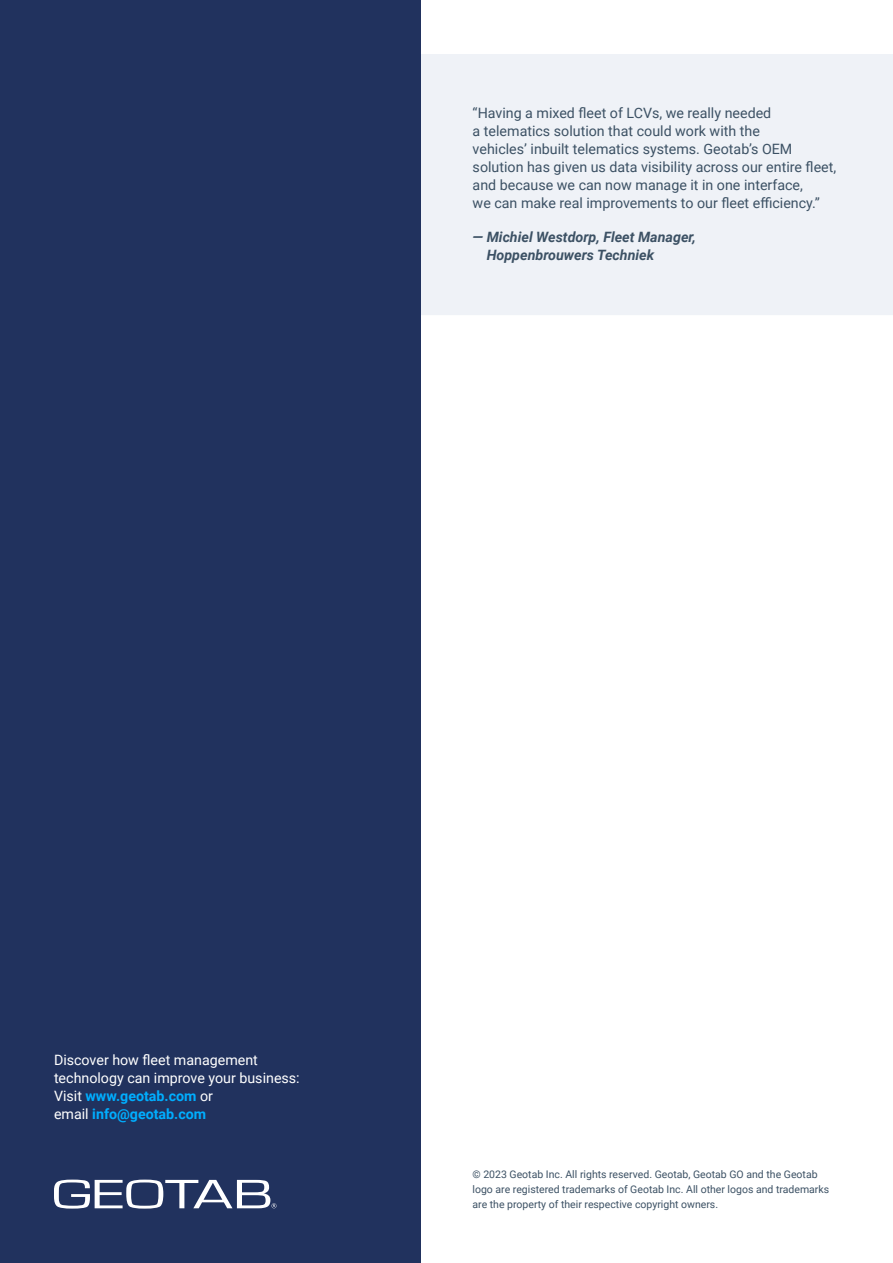
<style>
.page{position:relative;width:893px;height:1263px;background:#fff}
.page>*{position:absolute;margin:0;border:0;box-sizing:border-box;transform-origin:0 0}
.P__Body_Copy{font:14.25px/18px "Roboto";color:#3c5164}
.P__Body_Copy-2{font:14.25px/18px "Roboto";color:#fff}
.P__Body_Copy-3{font:italic 700 14.25px/18px "Roboto";color:#3c5164}
.P__Copyright{font:10.5px/15px "Roboto";color:#3c5164}
.s1{font-weight:700;color:#00aeff}
</style>
<div class="page">
<div style="left:420px;top:54px;width:473px;height:261px;background:#eff2f7"></div>
<div style="left:0;top:0;width:420px;height:1263px;background:#21325e"></div>
<svg style="left:54px;top:1179px;width:222px;height:29px"></svg>
<p class="P__Body_Copy" style="left:473px;top:104px;width:365px">“Having a mixed fleet of LCVs, we really needed<br>a telematics solution that could work with the<br>vehicles’ inbuilt telematics systems. Geotab’s OEM solution has given us data visibility across our entire fleet, and because we can now manage it in one interface,<br>we can make real improvements to our fleet efficiency.”</p>
<p class="P__Body_Copy-3" style="left:487px;top:228px;width:211px;text-indent:-14px">— Michiel Westdorp, Fleet Manager,<br>Hoppenbrouwers Techniek</p>
<p class="P__Body_Copy-2" style="left:54px;top:1050px;width:247px">Discover how fleet management technology can improve your business:<br>Visit <span class="s1">www.geotab.com</span> or<br>email <span class="s1">info@geotab.com</span></p>
<p class="P__Copyright" style="left:472px;top:1166px;width:358px">© 2023 Geotab Inc. All rights reserved. Geotab, Geotab GO and the Geotab logo are registered trademarks of Geotab Inc. All other logos and trademarks are the property of their respective copyright owners.</p>
</div>
